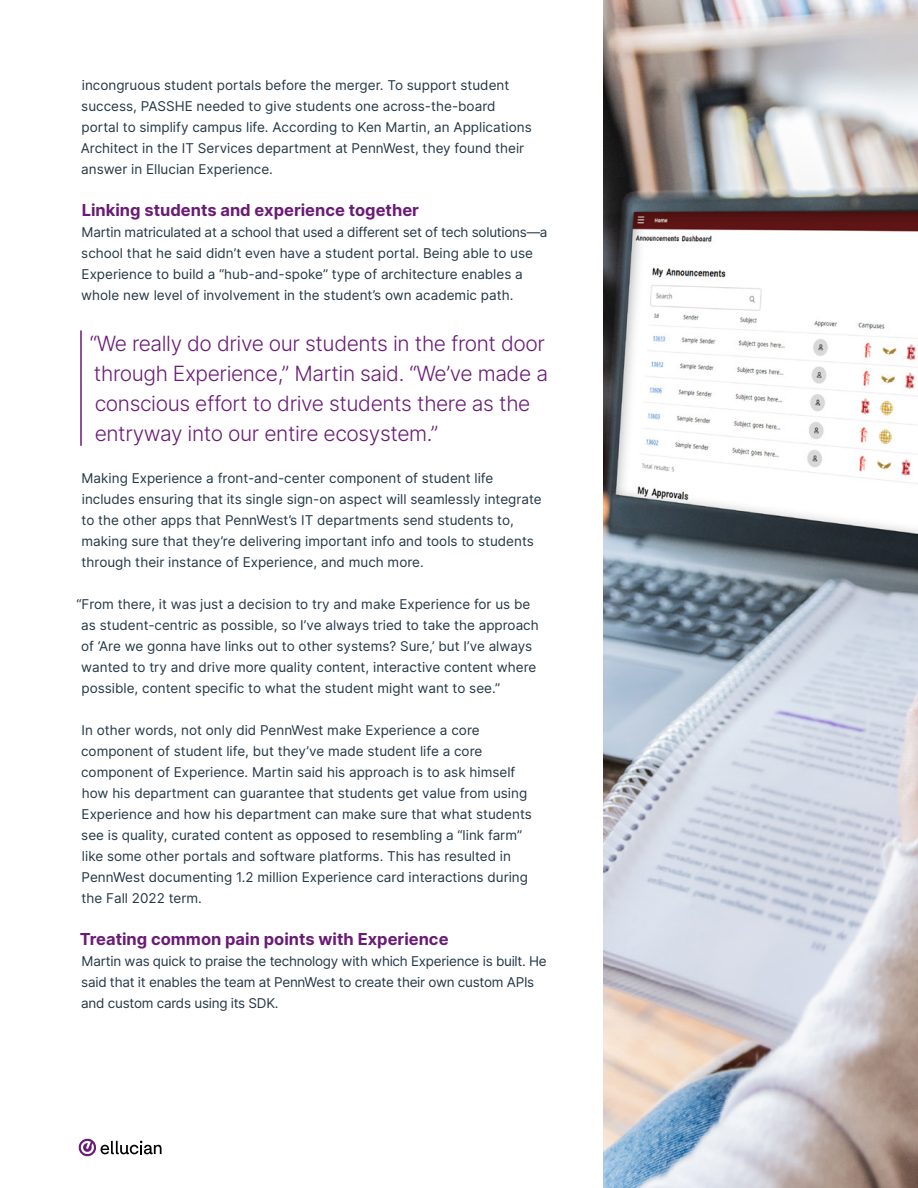
<style>
.page{position:relative;width:918px;height:1188px;background:#fff}
.page>*{position:absolute;margin:0;border:0;box-sizing:border-box;transform-origin:0 0}
.t1{font:300 21px/30px "Inter";letter-spacing:-.02em;color:#6a1b76}
.t2{font:700 16.5px "Inter";color:#6a1b76}
.t3{font:13.5px/21px "Inter";color:#253846}
.t4{font:13.5px/21px "Inter";letter-spacing:-.02em;color:#253846}
</style>
<div class="page">
<svg style="left:78px;top:1138px;width:84px;height:19px"></svg>
<hr style="left:80px;top:330px;width:2px;height:116px;background:#6a1b76">
<img style="left:603px;top:0;width:315px;height:1188px">
<p class="t3" style="left:81px;top:74px;width:453px">incongruous student portals before the merger. To support student success, PASSHE needed to give students one across-the-board portal to simplify campus life. According to Ken Martin, an Applications Architect in the IT Services department at PennWest, they found their answer in Ellucian Experience.</p>
<p class="t2" style="left:82px;top:198px;width:339px">Linking students and experience together</p>
<p class="t3" style="left:81px;top:221px;width:468px">Martin matriculated at a school that used a different set of tech solutions—a school that he said didn’t even have a student portal. Being able to use Experience to build a “hub-and-spoke” type of architecture enables a whole new level of involvement in the student’s own academic path.</p>
<h1 class="t1" style="left:90px;top:328px;width:460px">“We really do drive our students in the front door through Experience,” Martin said. “We’ve made a conscious effort to drive students there as the entryway into our entire ecosystem.”</h1>
<p class="t3" style="left:82px;top:467px;width:462px">Making Experience a front-and-center component of student life includes ensuring that its single sign-on aspect will seamlessly integrate to the other apps that PennWest’s IT departments send students to, making sure that they’re delivering important info and tools to students through their instance of Experience, and much more.</p>
<p class="t3" style="left:81px;top:593px;width:459px;text-indent:-5px">“From there, it was just a decision to try and make Experience for us be as student-centric as possible, so I’ve always tried to take the approach of ‘Are we gonna have links out to other systems? Sure,’ but I’ve always wanted to try and drive more quality content, interactive content where possible, content specific to what the student might want to see.”</p>
<p class="t3" style="left:81px;top:719px;width:452px">In other words, not only did PennWest make Experience a core component of student life, but they’ve made student life a core component of Experience. Martin said his approach is to ask himself how his department can guarantee that students get value from using Experience and how his department can make sure that what students see is quality, curated content as opposed to resembling a “link farm” like some other portals and software platforms. This has resulted in PennWest documenting 1.2 million Experience card interactions during the Fall 2022 term.</p>
<p class="t2" style="left:80px;top:927px;width:370px">Treating common pain points with Experience</p>
<p class="t4" style="left:81px;top:950px;width:467px">Martin was quick to praise the technology with which Experience is built. He said that it enables the team at PennWest to create their own custom APIs and custom cards using its SDK.</p>
</div>
